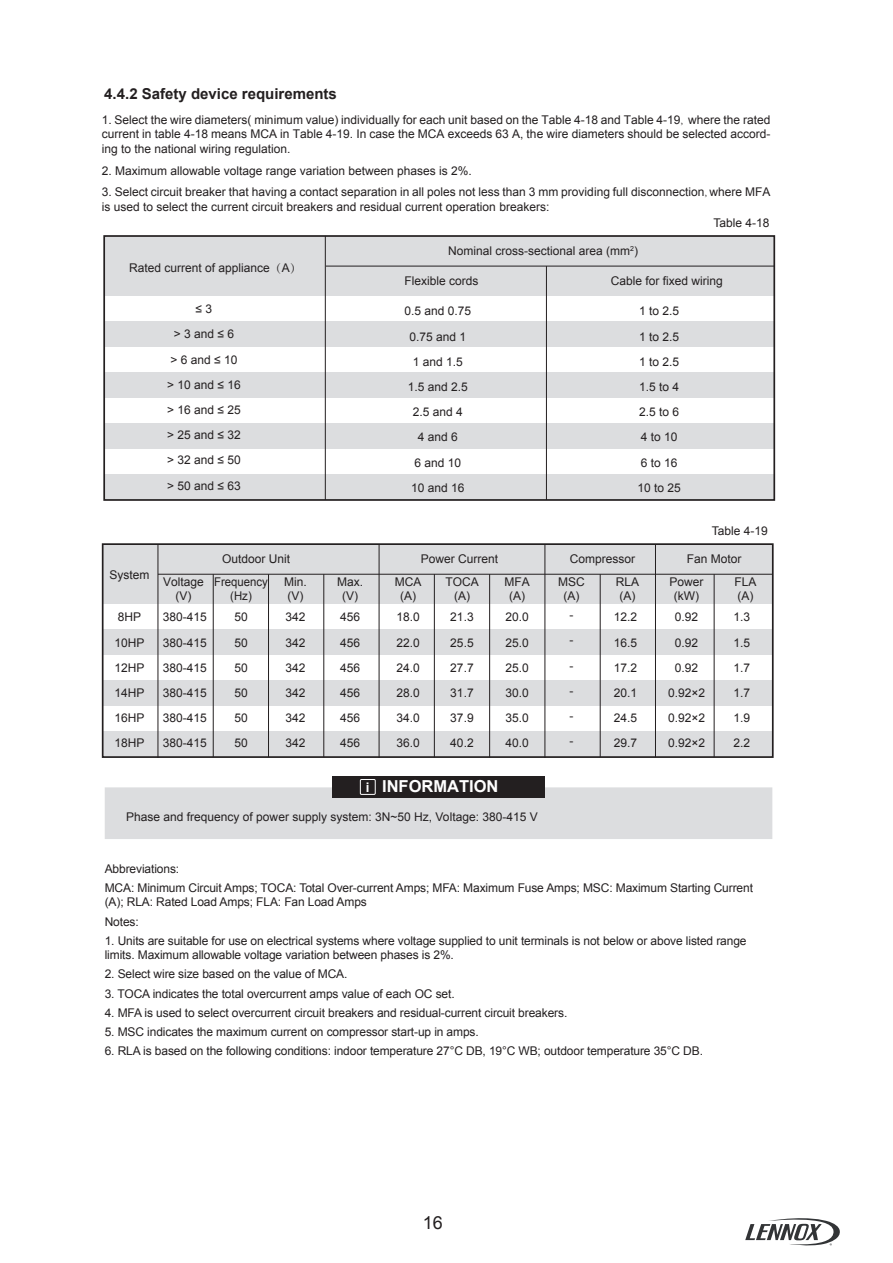
<style>
.page{position:relative;width:893px;height:1263px;background:#fff}
.page>*{position:absolute;margin:0;border:0;box-sizing:border-box;transform-origin:0 0}
.t1{font:18px "Arial";color:#231f20}
.t2{font:700 16.5px "Arial";color:#fff}
.t3{font:700 15px "Arial";color:#231f20}
.t4{font:12px/25.2px "Arial";color:#231f20;text-align:center}
.t5{font:12px/14.4px "Arial";color:#231f20;text-align:center;scale:.95 1}
.s1{font-family:"Adobe Song Std";font-weight:300}
.s2{font-size:13.2px}
</style>
<div class="page">
<div style="left:104px;top:236px;width:670px;height:60px;background:#dcdddf"></div>
<div style="left:104px;top:321px;width:670px;height:26px;background:#dcdddf"></div>
<div style="left:104px;top:372px;width:670px;height:26px;background:#dcdddf"></div>
<div style="left:104px;top:423px;width:670px;height:26px;background:#dcdddf"></div>
<div style="left:104px;top:474px;width:670px;height:26px;background:#dcdddf"></div>
<div style="left:103px;top:235px;width:672px;height:266px;border:2px solid #231f20"></div>
<hr style="left:325px;top:236px;width:1px;height:264px;background:#231f20">
<hr style="left:546px;top:266px;width:1px;height:234px;background:#231f20">
<hr style="left:326px;top:266px;width:448px;height:1px;background:#231f20">
<div style="left:102px;top:544px;width:671px;height:60px;background:#dcdddf"></div>
<div style="left:102px;top:629px;width:671px;height:26px;background:#dcdddf"></div>
<div style="left:102px;top:680px;width:671px;height:26px;background:#dcdddf"></div>
<div style="left:102px;top:731px;width:671px;height:26px;background:#dcdddf"></div>
<div style="left:102px;top:543px;width:672px;height:215px;border:2px solid #231f20"></div>
<hr style="left:158px;top:544px;width:1px;height:214px;background:#231f20">
<hr style="left:268px;top:574px;width:1px;height:183px;background:#231f20">
<hr style="left:379px;top:544px;width:1px;height:214px;background:#231f20">
<hr style="left:434px;top:574px;width:1px;height:183px;background:#231f20">
<hr style="left:489px;top:574px;width:1px;height:183px;background:#231f20">
<hr style="left:545px;top:544px;width:1px;height:214px;background:#231f20">
<hr style="left:600px;top:574px;width:1px;height:183px;background:#231f20">
<hr style="left:655px;top:544px;width:1px;height:213px;background:#231f20">
<hr style="left:714px;top:574px;width:1px;height:183px;background:#231f20">
<hr style="left:324px;top:574px;width:1px;height:183px;background:#231f20">
<hr style="left:213px;top:574px;width:1px;height:183px;background:#231f20">
<hr style="left:158px;top:574px;width:221px;height:1px;background:#231f20">
<hr style="left:379px;top:574px;width:166px;height:1px;background:#231f20">
<hr style="left:545px;top:574px;width:110px;height:1px;background:#231f20">
<hr style="left:655px;top:574px;width:118px;height:1px;background:#231f20">
<div style="left:105px;top:787px;width:667px;height:52px;background:#dcdddf"></div>
<div style="left:332px;top:776px;width:213px;height:21px;background:#231f20"></div>
<div style="left:360px;top:779px;width:16px;height:16px;border:1px solid #fff"></div>
<svg style="left:745px;top:1218px;width:95px;height:28px"></svg>
<p class="t3" style="left:104px;top:83px;width:234px">4.4.2 Safety device requirements</p>
<p class="t4" style="left:102px;top:113px;width:670px;line-height:14.4px;text-align:justify">1. Select the wire diameters( minimum value) individually for each unit based on the Table 4-18 and Table 4-19<span class="s1">,</span> where the rated current in table 4-18 means MCA in Table 4-19. In case the MCA exceeds 63 A, the wire diameters should be selected accord&shy;ing to the national wiring regulation.</p>
<p class="t4" style="left:102px;top:158px;width:372px">2. Maximum allowable voltage range variation between phases is 2%.</p>
<p class="t4" style="left:102px;top:185px;width:670px;line-height:14.4px;text-align:left">3. Select circuit breaker that having a contact separation in all poles not less than 3 mm providing full disconnection<span class="s1">,</span> where MFA is used to select the current circuit breakers and residual current operation breakers:</p>
<p class="t4" style="left:129px;top:256px;width:174px">Rated current of appliance<span class="s1">（</span>A<span class="s1">）</span></p>
<p class="t4" style="left:713px;top:210px;width:58px">Table 4-18</p>
<p class="t4" style="left:448px;top:238px;width:191px">Nominal cross-sectional area (mm<sup>2</sup>)</p>
<p class="t4" style="left:404px;top:269px;width:76px">Flexible cords</p>
<p class="t4" style="left:611px;top:269px;width:114px">Cable for fixed wiring</p>
<p class="t4" style="left:167px;top:296px;width:75px">≤ 3<br>&gt; 3 and ≤ 6<br>&gt; 6 and ≤ 10 &gt; 10 and ≤ 16 &gt; 16 and ≤ 25 &gt; 25 and ≤ 32 &gt; 32 and ≤ 50 &gt; 50 and ≤ 63</p>
<p class="t4" style="left:405px;top:299px;width:68px">0.5 and 0.75<br>0.75 and 1<br>1 and 1.5<br>1.5 and 2.5<br>2.5 and 4<br>4 and 6<br>6 and 10<br>10 and 16</p>
<p class="t4" style="left:637px;top:299px;width:45px;text-align:left">1 to 2.5<br>1 to 2.5<br>1 to 2.5<br>1.5 to 4<br>2.5 to 6<br>4 to 10<br>6 to 16<br>10 to 25</p>
<p class="t4" style="left:712px;top:518px;width:58px">Table 4-19</p>
<p class="t4" style="left:109px;top:562px;width:42px">System</p>
<p class="t4" style="left:222px;top:546px;width:70px">Outdoor Unit</p>
<p class="t4" style="left:421px;top:546px;width:79px">Power Current</p>
<p class="t4" style="left:570px;top:546px;width:67px">Compressor</p>
<p class="t4" style="left:687px;top:546px;width:56px">Fan Motor</p>
<p class="t4" style="left:163px;top:574px;width:42px;line-height:14.4px">Voltage (V)</p>
<p class="t4" style="left:284px;top:574px;width:24px;line-height:14.4px;text-align:left">Min. (V)</p>
<p class="t4" style="left:337px;top:574px;width:28px;line-height:14.4px">Max. (V)</p>
<p class="t4" style="left:395px;top:574px;width:28px;line-height:14.4px">MCA (A)</p>
<p class="t4" style="left:445px;top:574px;width:35px;line-height:14.4px">TOCA (A)</p>
<p class="t4" style="left:504px;top:574px;width:27px;line-height:14.4px">MFA (A)</p>
<p class="t4" style="left:558px;top:574px;width:28px;line-height:14.4px">MSC (A)</p>
<p class="t4" style="left:616px;top:574px;width:25px;line-height:14.4px">RLA (A)</p>
<p class="t4" style="left:669px;top:574px;width:36px;line-height:14.4px">Power (kW)</p>
<p class="t4" style="left:734px;top:574px;width:24px;line-height:14.4px;text-align:left">FLA (A)</p>
<p class="t5" style="left:214px;top:574px;width:58px">Frequency (Hz)</p>
<p class="t4" style="left:114px;top:605px;width:32px;text-align:left">8HP<br>10HP<br>12HP<br>14HP<br>16HP<br>18HP</p>
<p class="t4" style="left:163px;top:605px;width:46px;text-align:justify">380-415<br>380-415<br>380-415<br>380-415<br>380-415<br>380-415</p>
<p class="t4" style="left:234px;top:605px;width:15px;text-align:justify">50<br>50<br>50<br>50<br>50<br>50</p>
<p class="t4" style="left:285px;top:605px;width:22px;text-align:justify">342<br>342<br>342<br>342<br>342<br>342</p>
<p class="t4" style="left:340px;top:605px;width:22px;text-align:justify">456<br>456<br>456<br>456<br>456<br>456</p>
<p class="t4" style="left:396px;top:605px;width:25px;text-align:justify">18.0<br>22.0<br>24.0<br>28.0<br>34.0<br>36.0</p>
<p class="t4" style="left:450px;top:605px;width:25px;text-align:justify">21.3<br>25.5<br>27.7<br>31.7<br>37.9<br>40.2</p>
<p class="t4" style="left:505px;top:605px;width:25px;text-align:justify">20.0<br>25.0<br>25.0<br>30.0<br>35.0<br>40.0</p>
<p class="t4" style="left:614px;top:605px;width:25px;text-align:justify">12.2<br>16.5<br>17.2<br>20.1<br>24.5<br>29.7</p>
<p class="t4" style="left:668px;top:605px;width:39px">0.92<br>0.92<br>0.92<br>0.92×2<br>0.92×2<br>0.92×2</p>
<p class="t4" style="left:733px;top:605px;width:18px;text-align:justify">1.3<br>1.5<br>1.7<br>1.7<br>1.9<br>2.2</p>
<p class="t4" style="left:569px;top:602px;width:5px;text-align:justify">- - - - - -</p>
<h2 class="t2" style="left:366px;top:775px;width:134px"><span class="s2">i</span> INFORMATION</h2>
<p class="t4" style="left:126px;top:804px;width:413px">Phase and frequency of power supply system: 3N~50 Hz, Voltage: 380-415 V</p>
<p class="t4" style="left:105px;top:859px;width:650px;line-height:19.2px;text-align:left">Abbreviations:<br>MCA: Minimum Circuit Amps; TOCA: Total Over-current Amps; MFA: Maximum Fuse Amps; MSC: Maximum Starting Current</p>
<p class="t4" style="left:105px;top:893px;width:264px;line-height:19.2px;text-align:left">(A); RLA: Rated Load Amps; FLA: Fan Load Amps<br>Notes:</p>
<p class="t4" style="left:105px;top:933px;width:643px;line-height:14.4px;text-align:left">1. Units are suitable for use on electrical systems where voltage supplied to unit terminals is not below or above listed range limits. Maximum allowable voltage variation between phases is 2%.</p>
<p class="t4" style="left:105px;top:962px;width:244px">2. Select wire size based on the value of MCA.</p>
<p class="t4" style="left:105px;top:981px;width:351px">3. TOCA indicates the total overcurrent amps value of each OC set.</p>
<p class="t4" style="left:105px;top:1000px;width:464px">4. MFA is used to select overcurrent circuit breakers and residual-current circuit breakers.</p>
<p class="t4" style="left:105px;top:1019px;width:376px">5. MSC indicates the maximum current on compressor start-up in amps.</p>
<p class="t4" style="left:105px;top:1038px;width:600px">6. RLA is based on the following conditions: indoor temperature 27°C DB, 19°C WB; outdoor temperature 35°C DB.</p>
<h1 class="t1" style="left:423px;top:1211px;width:22px">16</h1>
</div>
